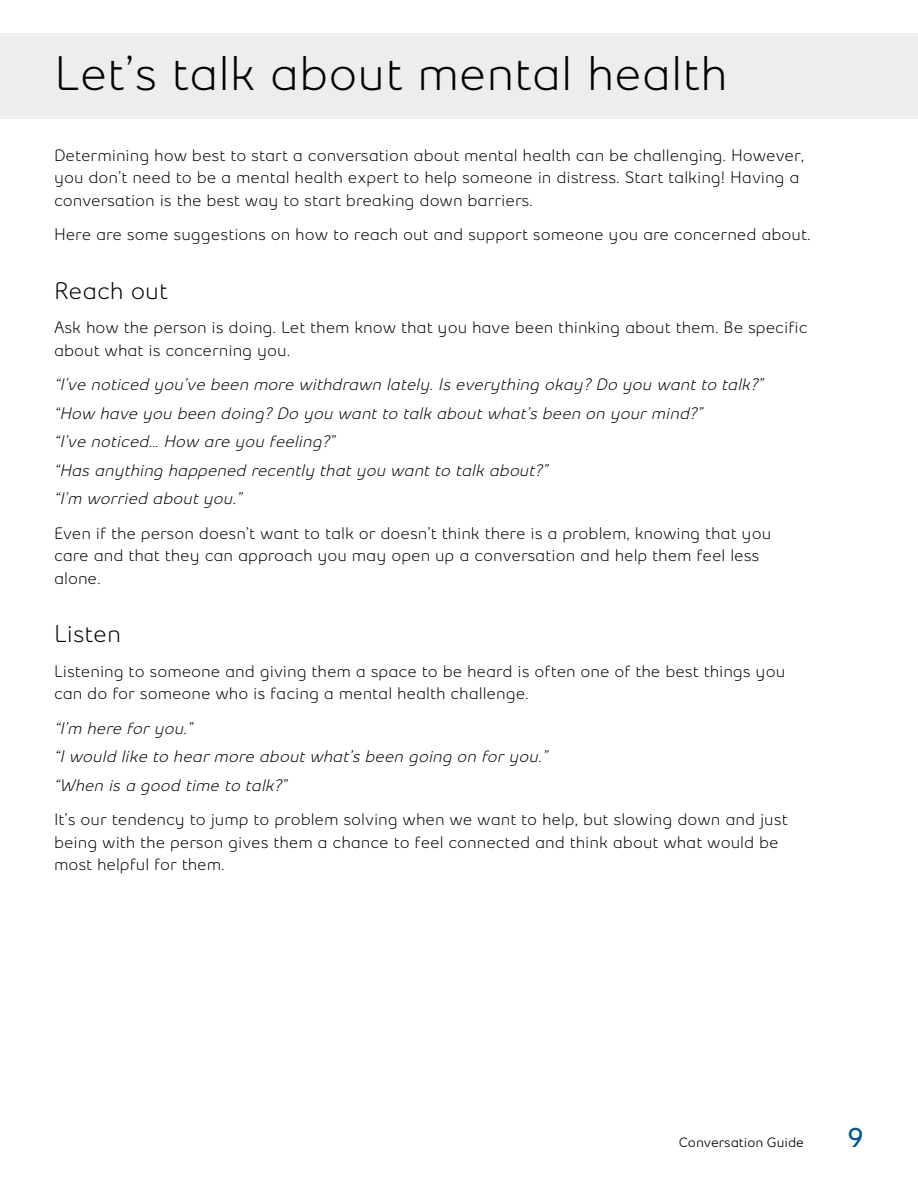
<style>
.page{position:relative;width:918px;height:1188px;background:#fff}
.page>*{position:absolute;margin:0;border:0;box-sizing:border-box;transform-origin:0 0}
.t1{font:500 48px "Bell Slim";color:#000}
.t2{font:800 27px "Bell Slim";color:#005492}
.t3{font:500 24px "Bell Slim";color:#000}
.t4{font:500 16.5px/22.5px "Bell Slim";color:#000}
.t5{font:italic 500 16.5px "Bell Slim";color:#000}
.t6{font:600 13.5px "Bell Slim";color:#000}
</style>
<div class="page">
<div style="left:0;top:33px;width:918px;height:85px;background:#ededed"></div>
<h2 class="t1" style="left:54px;top:45px;width:675px">Let’s talk about mental health</h2>
<p class="t4" style="left:54px;top:144px;width:752px">Determining how best to start a conversation about mental health can be challenging. However, you don’t need to be a mental health expert to help someone in distress. Start talking! Having a conversation is the best way to start breaking down barriers.</p>
<p class="t4" style="left:54px;top:223px;width:758px">Here are some suggestions on how to reach out and support someone you are concerned about.</p>
<h3 class="t3" style="left:54px;top:276px;width:115px">Reach out</h3>
<p class="t4" style="left:54px;top:316px;width:755px">Ask how the person is doing. Let them know that you have been thinking about them. Be specific about what is concerning you.</p>
<p class="t5" style="left:54px;top:375px;width:715px">“I’ve noticed you’ve been more withdrawn lately.Is everything okay?Do you wantto talk?”</p>
<p class="t5" style="left:54px;top:403px;width:654px">“How have you been doing?Do you wantto talk aboutwhat’s been on yourmind?”</p>
<p class="t5" style="left:54px;top:432px;width:286px">“I’ve noticed… How are you feeling?”</p>
<p class="t5" style="left:54px;top:460px;width:499px">“Has anything happened recently thatyou wantto talk about?”</p>
<p class="t5" style="left:54px;top:489px;width:193px">“I’m worried aboutyou.”</p>
<p class="t4" style="left:54px;top:522px;width:719px">Even if the person doesn’t want to talk or doesn’t think there is a problem, knowing that you care and that they can approach you may open up a conversation and help them feel less alone.</p>
<h3 class="t3" style="left:54px;top:620px;width:68px">Listen</h3>
<p class="t4" style="left:54px;top:660px;width:733px">Listening to someone and giving them a space to be heard is often one of the best things you can do for someone who is facing a mental health challenge.</p>
<p class="t5" style="left:54px;top:718px;width:144px">“I’m here foryou.”</p>
<p class="t5" style="left:54px;top:747px;width:499px">“Iwould like to hearmore aboutwhat’s been going on foryou.”</p>
<p class="t5" style="left:54px;top:775px;width:238px">“When is a good time to talk?”</p>
<p class="t4" style="left:54px;top:808px;width:735px">It’s our tendency to jump to problem solving when we want to help, but slowing down and just being with the person gives them a chance to feel connected and think about what would be most helpful for them.</p>
<p class="t6" style="left:679px;top:1134px;width:127px">Conversation Guide</p>
<h2 class="t2" style="left:848px;top:1120px;width:18px">9</h2>
</div>
